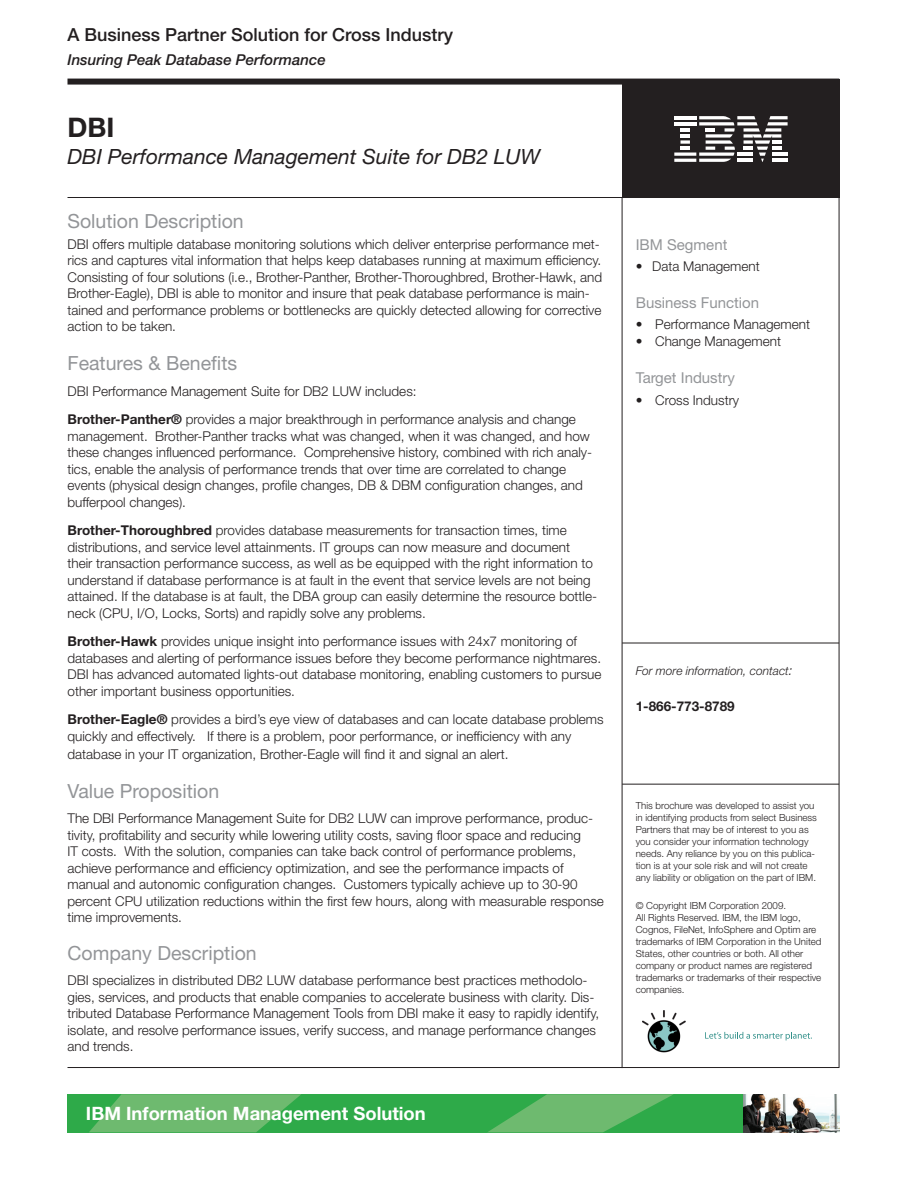
<style>
.page{position:relative;width:918px;height:1188px;background:#fff}
.page>*{position:absolute;margin:0;border:0;box-sizing:border-box;transform-origin:0 0}
.t1{font:700 27px "Helvetica Neue";color:#231f20}
.t2{font:italic 21px "Helvetica Neue";color:#231f20}
.Paragraph_Style_1{font:19.5px "Helvetica Neue LT Std";color:#939598}
.t3{font:700 18.45px "Helvetica Neue LT Std";color:#fff}
.t4{font:500 18px "Helvetica Neue LT Std";color:#231f20}
.Paragraph_Style_1-2{font:15px "Helvetica Neue LT Std";color:#939598}
.t5{font:italic 500 15px "Helvetica Neue";color:#231f20}
.t6{font:300 13.5px/16.5px "Helvetica Neue";color:#231f20}
.t7{font:700 13.5px "Helvetica Neue";color:#231f20}
.t8{font:italic 300 12px "Helvetica Neue";color:#231f20}
.Paragraph_Style_1-3{font:300 9.75px/12px "Helvetica Neue";color:#231f20}
.s1{font-weight:700}
.s2{font-size:13.5px}
</style>
<div class="page">
<div style="left:622px;top:79px;width:217px;height:119px;background:#231f20"></div>
<svg style="left:674px;top:116px;width:114px;height:46px"></svg>
<hr style="left:737px;top:159px;width:16px;height:3px;background:#fff">
<hr style="left:674px;top:159px;width:22px;height:3px;background:#fff">
<hr style="left:622px;top:784px;width:217px;height:1px;background:#231f20">
<hr style="left:622px;top:643px;width:217px;height:1px;background:#231f20">
<img style="left:642px;top:1011px;width:44px;height:42px">
<svg style="left:705px;top:1032px;width:107px;height:8px"></svg>
<div style="left:68px;top:1094px;width:676px;height:38px;background:#2eaa49"></div>
<svg style="left:89px;top:1094px;width:212px;height:38px"></svg>
<svg style="left:488px;top:1094px;width:185px;height:38px"></svg>
<img style="left:743px;top:1094px;width:96px;height:38px">
<div style="left:68px;top:79px;width:771px;height:6px;background:#231f20"></div>
<hr style="left:68px;top:197px;width:771px;height:1px;background:#231f20">
<hr style="left:68px;top:1067px;width:771px;height:1px;background:#231f20">
<hr style="left:622px;top:198px;width:1px;height:870px;background:#231f20">
<hr style="left:839px;top:198px;width:1px;height:870px;background:#231f20">
<p class="t4" style="left:68px;top:24px;width:387px">A Business Partner Solution for Cross Industry</p>
<p class="t5" style="left:68px;top:51px;width:260px">Insuring Peak Database Performance</p>
<p class="t1" style="left:68px;top:110px;width:48px">DBI</p>
<p class="t2" style="left:68px;top:144px;width:474px">DBI Performance Management Suite for DB2 LUW</p>
<p class="Paragraph_Style_1" style="left:68px;top:209px;width:178px">Solution Description</p>
<p class="t6" style="left:68px;top:235px;width:536px">DBI offers multiple database monitoring solutions which deliver enterprise performance met&shy;rics and captures vital information that helps keep databases running at maximum efficiency.<br>Consisting of four solutions (i.e., Brother-Panther, Brother-Thoroughbred, Brother-Hawk, and Brother-Eagle), DBI is able to monitor and insure that peak database performance is main&shy;tained and performance problems or bottlenecks are quickly detected allowing for corrective action to be taken.</p>
<p class="Paragraph_Style_1" style="left:68px;top:352px;width:171px">Features &amp; Benefits</p>
<p class="t6" style="left:68px;top:382px;width:351px">DBI Performance Management Suite for DB2 LUW includes:</p>
<p class="t6" style="left:68px;top:411px;width:526px"><span class="s1">Brother-Panther®</span> provides a major breakthrough in performance analysis and change management. Brother-Panther tracks what was changed, when it was changed, and how these changes influenced performance. Comprehensive history, combined with rich analy&shy;tics, enable the analysis of performance trends that over time are correlated to change events (physical design changes, profile changes, DB &amp; DBM configuration changes, and bufferpool changes).</p>
<p class="t6" style="left:68px;top:522px;width:531px"><span class="s1">Brother-Thoroughbred</span> provides database measurements for transaction times, time distributions, and service level attainments. IT groups can now measure and document their transaction performance success, as well as be equipped with the right information to understand if database performance is at fault in the event that service levels are not being attained. If the database is at fault, the DBA group can easily determine the resource bottle&shy;neck (CPU, I/O, Locks, Sorts) and rapidly solve any problems.</p>
<p class="t6" style="left:68px;top:633px;width:536px"><span class="s1">Brother-Hawk</span> provides unique insight into performance issues with 24x7 monitoring of databases and alerting of performance issues before they become performance nightmares.<br>DBI has advanced automated lights-out database monitoring, enabling customers to pursue other important business opportunities.</p>
<p class="t6" style="left:68px;top:711px;width:538px"><span class="s1">Brother-Eagle®</span> provides a bird’s eye view of databases and can locate database problems quickly and effectively. If there is a problem, poor performance, or inefficiency with any</p>
<p class="t6" style="left:68px;top:745px;width:443px">database in your IT organization, Brother-Eagle will find it and signal an alert.</p>
<p class="Paragraph_Style_1" style="left:68px;top:779px;width:153px">Value Proposition</p>
<p class="t6" style="left:68px;top:810px;width:538px">The DBI Performance Management Suite for DB2 LUW can improve performance, produc&shy;tivity, profitability and security while lowering utility costs, saving floor space and reducing<br>IT costs. With the solution, companies can take back control of performance problems, achieve performance and efficiency optimization, and see the performance impacts of manual and autonomic configuration changes. Customers typically achieve up to 30-90 percent CPU utilization reductions within the first few hours, along with measurable response time improvements.</p>
<p class="Paragraph_Style_1" style="left:68px;top:941px;width:191px">Company Description</p>
<p class="t6" style="left:68px;top:972px;width:533px">DBI specializes in distributed DB2 LUW database performance best practices methodolo&shy;gies, services, and products that enable companies to accelerate business with clarity. Dis&shy;tributed Database Performance Management Tools from DBI make it easy to rapidly identify, isolate, and resolve performance issues, verify success, and manage performance changes and trends.</p>
<p class="t3" style="left:86px;top:1102px;width:341px">IBM Information Management Solution</p>
<p class="Paragraph_Style_1-2" style="left:636px;top:236px;width:93px">IBM Segment</p>
<p class="t6" style="left:636px;top:257px;width:126px">• Data Management</p>
<p class="Paragraph_Style_1-2" style="left:636px;top:294px;width:125px">Business Function</p>
<p class="t6" style="left:636px;top:316px;width:176px">• Performance Management</p>
<p class="t6" style="left:636px;top:332px;width:147px">• Change Management</p>
<p class="Paragraph_Style_1-2" style="left:636px;top:369px;width:101px">Target Industry</p>
<p class="t6" style="left:636px;top:392px;width:105px">• Cross Industry</p>
<p class="t8" style="left:636px;top:664px;width:158px">For more information, contact<span class="s2">:</span></p>
<p class="t7" style="left:636px;top:698px;width:101px">1-866-773-8789</p>
<p class="Paragraph_Style_1-3" style="left:636px;top:799px;width:183px">This brochure was developed to assist you in identifying products from select Business Partners that may be of interest to you as you consider your information technology</p>
<p class="Paragraph_Style_1-3" style="left:636px;top:847px;width:182px">needs. Any reliance by you on this publica&shy;tion is at your sole risk and will not create any liability or obligation on the part of IBM.</p>
<p class="Paragraph_Style_1-3" style="left:636px;top:899px;width:187px">© Copyright IBM Corporation 2009.<br>All Rights Reserved. IBM, the IBM logo, Cognos, FileNet, InfoSphere and Optim are trademarks of IBM Corporation in the United States, other countries or both. All other company or product names are registered trademarks or trademarks of their respective companies.</p>
</div>
